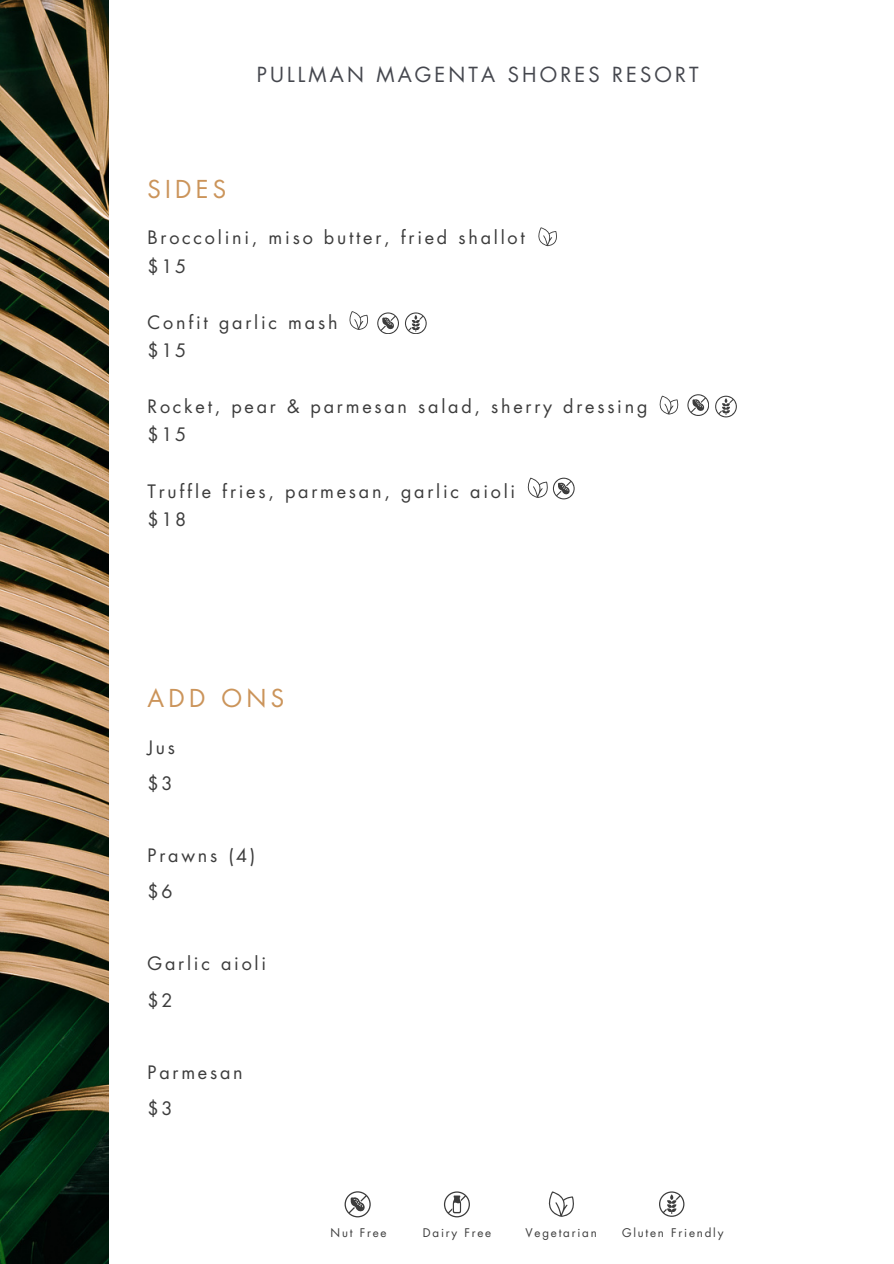
<style>
.page{position:relative;width:894px;height:1264px;background:#fff}
.page>*{position:absolute;margin:0;border:0;box-sizing:border-box;transform-origin:0 0}
.t1{font:24px "Futura Std";letter-spacing:.18em;color:#cb945a}
.t2{font:20.25px "Futura Std";letter-spacing:.155em;color:#45474e}
.t3{font:18px/28.2px "Futura Std";letter-spacing:.155em;color:#3c3c3c}
.t4{font:11.55px "Futura Std";letter-spacing:.155em;color:#3c3c3c}
</style>
<div class="page">
<img style="left:0;top:0;width:109px;height:1263px">
<svg style="left:444px;top:1191px;width:25px;height:26px"></svg>
<svg style="left:344px;top:1191px;width:26px;height:26px"></svg>
<svg style="left:548px;top:1191px;width:26px;height:25px"></svg>
<svg style="left:659px;top:1191px;width:25px;height:25px"></svg>
<svg style="left:527px;top:477px;width:47px;height:22px"></svg>
<svg style="left:538px;top:227px;width:19px;height:19px"></svg>
<svg style="left:349px;top:311px;width:19px;height:19px"></svg>
<svg style="left:377px;top:312px;width:21px;height:22px"></svg>
<svg style="left:405px;top:312px;width:21px;height:22px"></svg>
<svg style="left:659px;top:396px;width:19px;height:18px"></svg>
<svg style="left:687px;top:394px;width:21px;height:21px"></svg>
<svg style="left:715px;top:396px;width:21px;height:21px"></svg>
<h2 class="t2" style="left:257px;top:66px;width:443px">PULLMAN MAGENTA SHORES RESORT</h2>
<h1 class="t1" style="left:147px;top:178px;width:80px">SIDES</h1>
<p class="t3" style="left:147px;top:224px;width:379px">Broccolini, miso butter, fried shallot $15</p>
<h3 class="t3" style="left:147px;top:309px;width:191px">Confit garlic mash $15</h3>
<h3 class="t3" style="left:147px;top:393px;width:501px">Rocket, pear &amp; parmesan salad, sherry dressing $15</h3>
<h3 class="t3" style="left:147px;top:478px;width:369px">Truffle fries, parmesan, garlic aioli $18</h3>
<p class="t1" style="left:147px;top:687px;width:138px">ADD ONS</p>
<h3 class="t3" style="left:147px;top:730px;width:29px;line-height:36px">Jus $3</h3>
<p class="t3" style="left:147px;top:838px;width:109px;line-height:36px">Prawns (4) $6</p>
<p class="t3" style="left:147px;top:946px;width:120px;line-height:36px">Garlic aioli $2</p>
<p class="t3" style="left:147px;top:1054px;width:97px;line-height:36px">Parmesan $3</p>
<p class="t4" style="left:330px;top:1226px;width:57px">Nut Free</p>
<p class="t4" style="left:423px;top:1226px;width:70px">Dairy Free</p>
<p class="t4" style="left:525px;top:1226px;width:73px">Vegetarian</p>
<p class="t4" style="left:622px;top:1226px;width:103px">Gluten Friendly</p>
</div>
